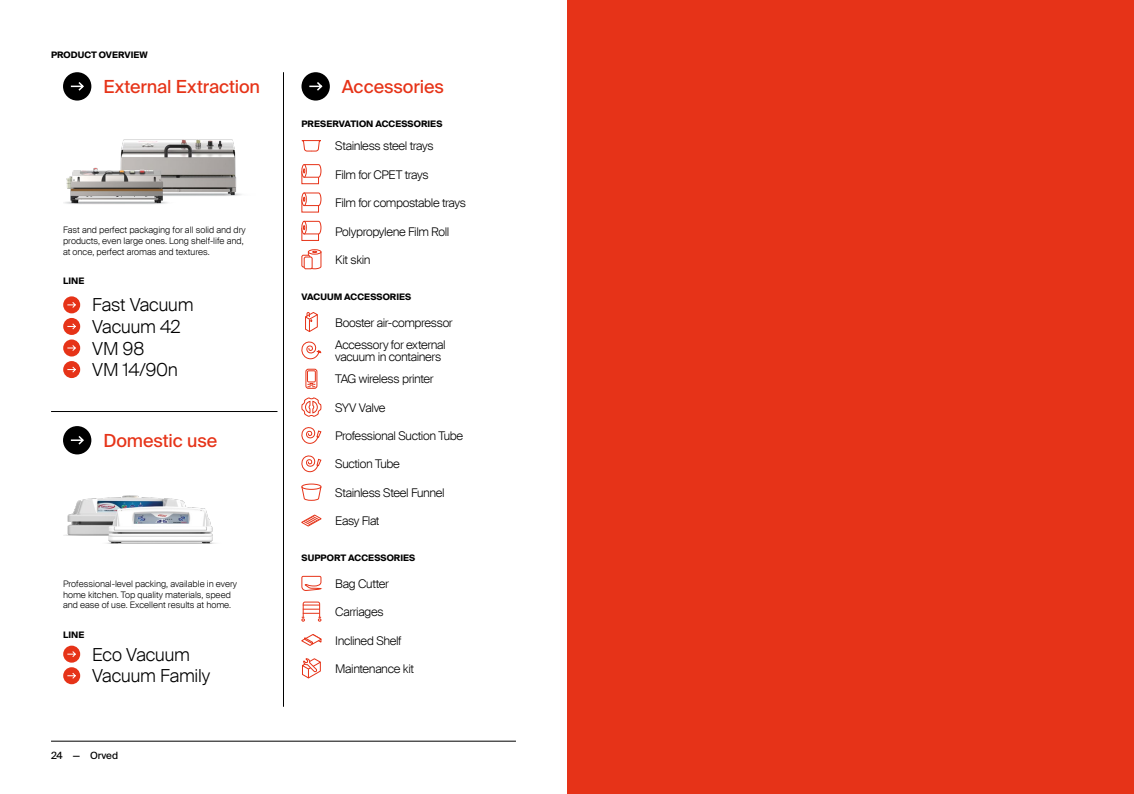
<style>
.page{position:relative;width:1134px;height:794px;background:#fff}
.page>*{position:absolute;margin:0;border:0;box-sizing:border-box;transform-origin:0 0}
.t1{font:300 18px/21.6px "Suisse Intl";letter-spacing:-.01em;color:#000}
.t2{font:18px "Suisse Intl";letter-spacing:-.005em;color:#e63318}
.t3{font:300 12px/12px "Suisse Intl";letter-spacing:-.03em;color:#000}
.t4{font:10px "Suisse Intl";color:#000}
.t5{font:300 9px/10.8px "Suisse Intl";color:#000}
.t6{font:700 9px "Suisse Intl";letter-spacing:.005em;color:#000}
</style>
<div class="page">
<div style="left:567px;top:0;width:567px;height:794px;background:#e63318"></div>
<img style="left:64px;top:139px;width:178px;height:65px">
<img style="left:63px;top:495px;width:153px;height:49px">
<svg style="left:301px;top:203px;width:18px;height:9px"></svg>
<div style="left:301px;top:193px;width:6px;height:13px;border:1px solid #e63318;border-radius:50%"></div>
<svg style="left:303px;top:192px;width:19px;height:14px"></svg>
<div style="left:301px;top:171px;width:18px;height:13px;background:#fff;border:1px solid #e63318"></div>
<div style="left:301px;top:164px;width:6px;height:14px;border:1px solid #e63318;border-radius:50%"></div>
<svg style="left:303px;top:164px;width:19px;height:14px"></svg>
<div style="left:301px;top:72px;width:29px;height:29px;background:#000;border-radius:50%"></div>
<svg style="left:309px;top:82px;width:14px;height:9px"></svg>
<svg style="left:301px;top:140px;width:20px;height:12px"></svg>
<div style="left:301px;top:228px;width:18px;height:13px;background:#fff;border:1px solid #e63318"></div>
<div style="left:301px;top:221px;width:6px;height:13px;border:1px solid #e63318;border-radius:50%"></div>
<svg style="left:303px;top:221px;width:19px;height:14px"></svg>
<div style="left:308px;top:249px;width:13px;height:5px;border:1px solid #e63318;border-radius:50%"></div>
<svg style="left:308px;top:251px;width:14px;height:18px"></svg>
<div style="left:301px;top:255px;width:9px;height:12px;border:1px solid #e63318"></div>
<div style="left:304px;top:257px;width:8px;height:12px;background:#fff"></div>
<div style="left:304px;top:257px;width:8px;height:12px;border:1px solid #e63318"></div>
<svg style="left:301px;top:397px;width:21px;height:20px"></svg>
<svg style="left:301px;top:455px;width:21px;height:18px"></svg>
<svg style="left:301px;top:427px;width:21px;height:17px"></svg>
<svg style="left:301px;top:575px;width:21px;height:16px"></svg>
<svg style="left:301px;top:514px;width:21px;height:13px"></svg>
<svg style="left:301px;top:634px;width:21px;height:12px"></svg>
<svg style="left:301px;top:601px;width:20px;height:20px"></svg>
<svg style="left:305px;top:368px;width:13px;height:21px"></svg>
<div style="left:301px;top:484px;width:20px;height:6px;border:1px solid #e63318;border-radius:50%"></div>
<svg style="left:301px;top:486px;width:21px;height:15px"></svg>
<svg style="left:305px;top:312px;width:13px;height:20px"></svg>
<svg style="left:301px;top:341px;width:21px;height:19px"></svg>
<svg style="left:302px;top:658px;width:19px;height:21px"></svg>
<div style="left:63px;top:72px;width:28px;height:29px;background:#000;border-radius:50%"></div>
<svg style="left:70px;top:82px;width:14px;height:9px"></svg>
<div style="left:63px;top:426px;width:28px;height:28px;background:#000;border-radius:50%"></div>
<svg style="left:70px;top:436px;width:14px;height:9px"></svg>
<div style="left:63px;top:296px;width:17px;height:17px;background:#e63318;border-radius:50%"></div>
<svg style="left:67px;top:302px;width:9px;height:6px"></svg>
<div style="left:63px;top:318px;width:17px;height:17px;background:#e63318;border-radius:50%"></div>
<svg style="left:67px;top:323px;width:9px;height:7px"></svg>
<div style="left:63px;top:339px;width:17px;height:17px;background:#e63318;border-radius:50%"></div>
<svg style="left:67px;top:345px;width:9px;height:6px"></svg>
<div style="left:63px;top:361px;width:17px;height:17px;background:#e63318;border-radius:50%"></div>
<svg style="left:67px;top:366px;width:9px;height:7px"></svg>
<div style="left:63px;top:645px;width:17px;height:17px;background:#e63318;border-radius:50%"></div>
<svg style="left:67px;top:651px;width:9px;height:6px"></svg>
<div style="left:63px;top:667px;width:17px;height:17px;background:#e63318;border-radius:50%"></div>
<svg style="left:67px;top:673px;width:9px;height:6px"></svg>
<hr style="left:51px;top:741px;width:465px;height:1px;background:#000">
<hr style="left:283px;top:72px;width:1px;height:635px;background:#000">
<hr style="left:51px;top:411px;width:226px;height:1px;background:#000">
<p class="t6" style="left:51px;top:50px;width:98px">PRODUCT OVERVIEW</p>
<h1 class="t2" style="left:103px;top:76px;width:158px">External Extraction</h1>
<p class="t5" style="left:63px;top:224px;width:184px">Fast and perfect packaging for all solid and dry products, even large ones. Long shelf-life and, at once, perfect aromas and textures.</p>
<p class="t6" style="left:63px;top:276px;width:23px">LINE</p>
<h1 class="t1" style="left:92px;top:294px;width:103px">Fast Vacuum<br>Vacuum 42<br>VM 98<br>VM 14/90n</h1>
<h1 class="t2" style="left:103px;top:430px;width:115px">Domestic use</h1>
<p class="t5" style="left:63px;top:578px;width:176px">Professional-level packing, available in every home kitchen. Top quality materials, speed and ease of use. Excellent results at home.</p>
<p class="t6" style="left:63px;top:630px;width:23px">LINE</p>
<h1 class="t1" style="left:92px;top:643px;width:119px">Eco Vacuum<br>Vacuum Family</h1>
<p class="t4" style="left:51px;top:750px;width:69px">24 — Orved</p>
<h1 class="t2" style="left:342px;top:76px;width:104px">Accessories</h1>
<p class="t6" style="left:301px;top:119px;width:142px">PRESERVATION ACCESSORIES</p>
<p class="t3" style="left:335px;top:140px;width:100px">Stainless steel trays</p>
<p class="t3" style="left:335px;top:169px;width:95px">Film for CPET trays</p>
<p class="t3" style="left:335px;top:197px;width:132px">Film for compostable trays</p>
<p class="t3" style="left:335px;top:225px;width:116px">Polypropylene Film Roll</p>
<p class="t3" style="left:335px;top:254px;width:37px">Kit skin</p>
<p class="t6" style="left:301px;top:292px;width:111px">VACUUM ACCESSORIES</p>
<p class="t3" style="left:335px;top:316px;width:119px">Booster air-compressor</p>
<p class="t3" style="left:335px;top:339px;width:112px">Accessory for external vacuum in containers</p>
<p class="t3" style="left:335px;top:373px;width:100px">TAG wireless printer</p>
<p class="t3" style="left:335px;top:401px;width:52px">SYV Valve</p>
<p class="t3" style="left:335px;top:430px;width:129px">Professional Suction Tube</p>
<p class="t3" style="left:335px;top:458px;width:66px">Suction Tube</p>
<p class="t3" style="left:335px;top:487px;width:111px">Stainless Steel Funnel</p>
<p class="t3" style="left:335px;top:515px;width:46px">Easy Flat</p>
<p class="t6" style="left:302px;top:553px;width:115px">SUPPORT ACCESSORIES</p>
<p class="t3" style="left:335px;top:578px;width:55px">Bag Cutter</p>
<p class="t3" style="left:335px;top:606px;width:50px">Carriages</p>
<p class="t3" style="left:335px;top:634px;width:68px">Inclined Shelf</p>
<p class="t3" style="left:335px;top:663px;width:80px">Maintenance kit</p>
</div>
